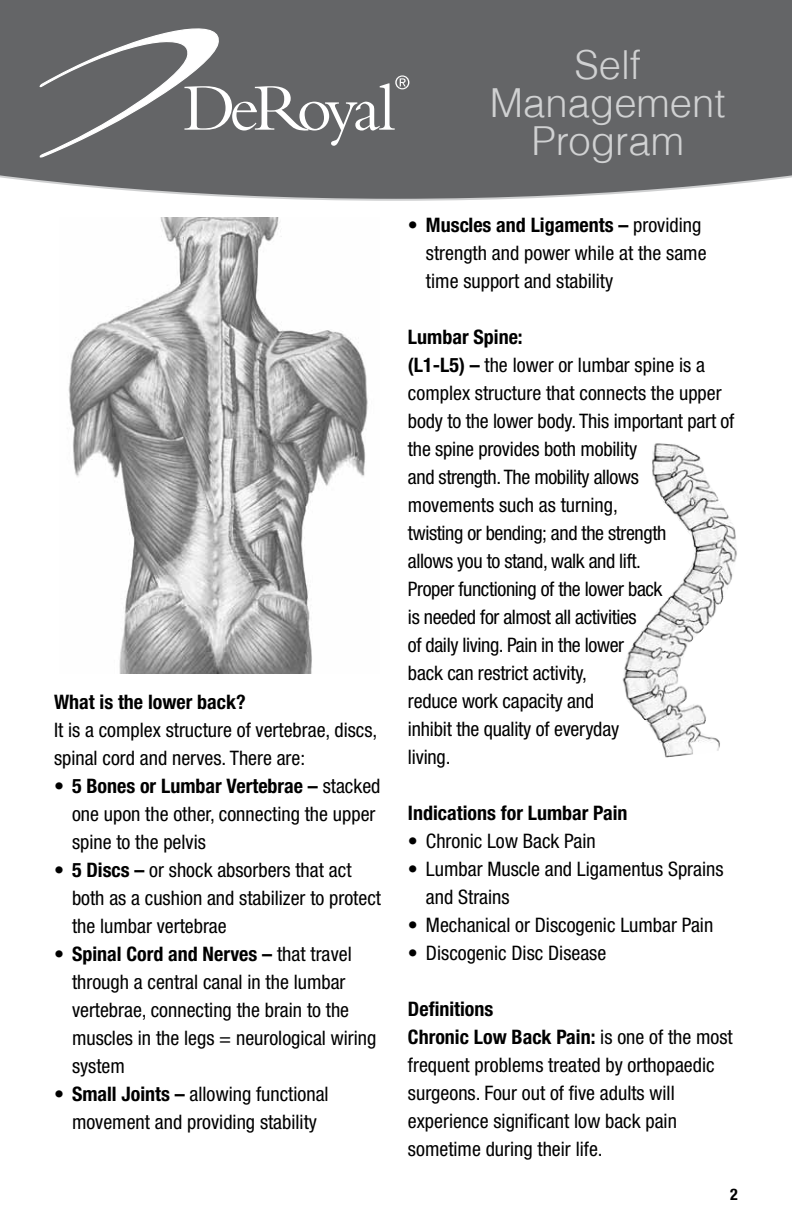
<style>
.page{position:relative;width:792px;height:1224px;background:#fff}
.page>*{position:absolute;margin:0;border:0;box-sizing:border-box;transform-origin:0 0}
.t1{font:300 40px/38px "Helv";color:#d0d1d2;text-align:center}
.t2{font:condensed 20px/28px "Helvetica Neue LT Std";color:#000}
.t3{font:700 condensed 20px/28px "Helvetica Neue LTCE";color:#000}
.t4{font:700 condensed 16px "Helvetica Neue LTCE";color:#000}
.s1{font-family:"Helvetica Neue LT Std";font-weight:400}
.s2{font-family:"Helvetica Neue LTCE";font-weight:700}
</style>
<div class="page">
<svg style="left:0;top:0;width:792px;height:201px;background:#6e6f70"></svg>
<svg style="left:40px;top:28px;width:369px;height:130px;background:#767678"></svg>
<img style="left:68px;top:218px;width:300px;height:455px">
<img style="left:622px;top:443px;width:115px;height:315px">
<p class="t3" style="left:54px;top:687px;width:193px">What is the lower back?</p>
<p class="t2" style="left:54px;top:715px;width:325px">It is a complex structure of vertebrae, discs, spinal cord and nerves. There are:</p>
<p class="t3" style="left:54px;top:771px;width:328px"><span class="s1">•</span> 5 Bones or Lumbar Vertebrae – <span class="s1">stacked</span></p>
<p class="t2" style="left:72px;top:799px;width:305px">one upon the other, connecting the upper spine to the pelvis</p>
<p class="t2" style="left:72px;top:855px;width:311px;text-indent:-18px">• <span class="s2">5 Discs –</span> or shock absorbers that act both as a cushion and stabilizer to protect the lumbar vertebrae</p>
<p class="t3" style="left:54px;top:939px;width:299px"><span class="s1">•</span> Spinal Cord and Nerves – <span class="s1">that travel</span></p>
<p class="t2" style="left:72px;top:967px;width:306px">through a central canal in the lumbar vertebrae, connecting the brain to the muscles in the legs = neurological wiring system</p>
<p class="t2" style="left:54px;top:1079px;width:276px;text-align:center">• <span class="s2">Small Joints –</span> allowing functional movement and providing stability</p>
<h1 class="t1" style="left:490px;top:45px;width:237px">Self<br>Management<br>Program</h1>
<p class="t3" style="left:408px;top:210px;width:295px"><span class="s1">•</span> Muscles and Ligaments – <span class="s1">providing</span></p>
<p class="t2" style="left:426px;top:238px;width:282px">strength and power while at the same time support and stability</p>
<p class="t3" style="left:408px;top:322px;width:116px">Lumbar Spine:</p>
<p class="t2" style="left:408px;top:350px;width:328px"><span class="s2">(L1-L5) –</span> the lower or lumbar spine is a complex structure that connects the upper body to the lower body. This important part of the spine provides both mobility<br>and strength. The mobility allows<br>movements such as turning,<br>twisting or bending; and the strength<br>allows you to stand, walk and lift.<br>Proper functioning of the lower back<br>is needed for almost all activities<br>of daily living. Pain in the lower<br>back can restrict activity,<br>reduce work capacity and<br>inhibit the quality of everyday<br>living.</p>
<p class="t3" style="left:408px;top:798px;width:221px">Indications for Lumbar Pain</p>
<p class="t2" style="left:408px;top:826px;width:189px">• Chronic Low Back Pain</p>
<p class="t2" style="left:426px;top:854px;width:299px;text-indent:-18px">• Lumbar Muscle and Ligamentus Sprains and Strains</p>
<p class="t2" style="left:408px;top:910px;width:307px">• Mechanical or Discogenic Lumbar Pain</p>
<p class="t2" style="left:408px;top:938px;width:200px">• Discogenic Disc Disease</p>
<p class="t3" style="left:408px;top:994px;width:326px">Definitions<br>Chronic Low Back Pain: <span class="s1">is one of the most</span></p>
<p class="t2" style="left:408px;top:1050px;width:308px">frequent problems treated by orthopaedic surgeons. Four out of five adults will experience significant low back pain sometime during their life.</p>
<p class="t4" style="left:730px;top:1185px;width:9px">2</p>
</div>
